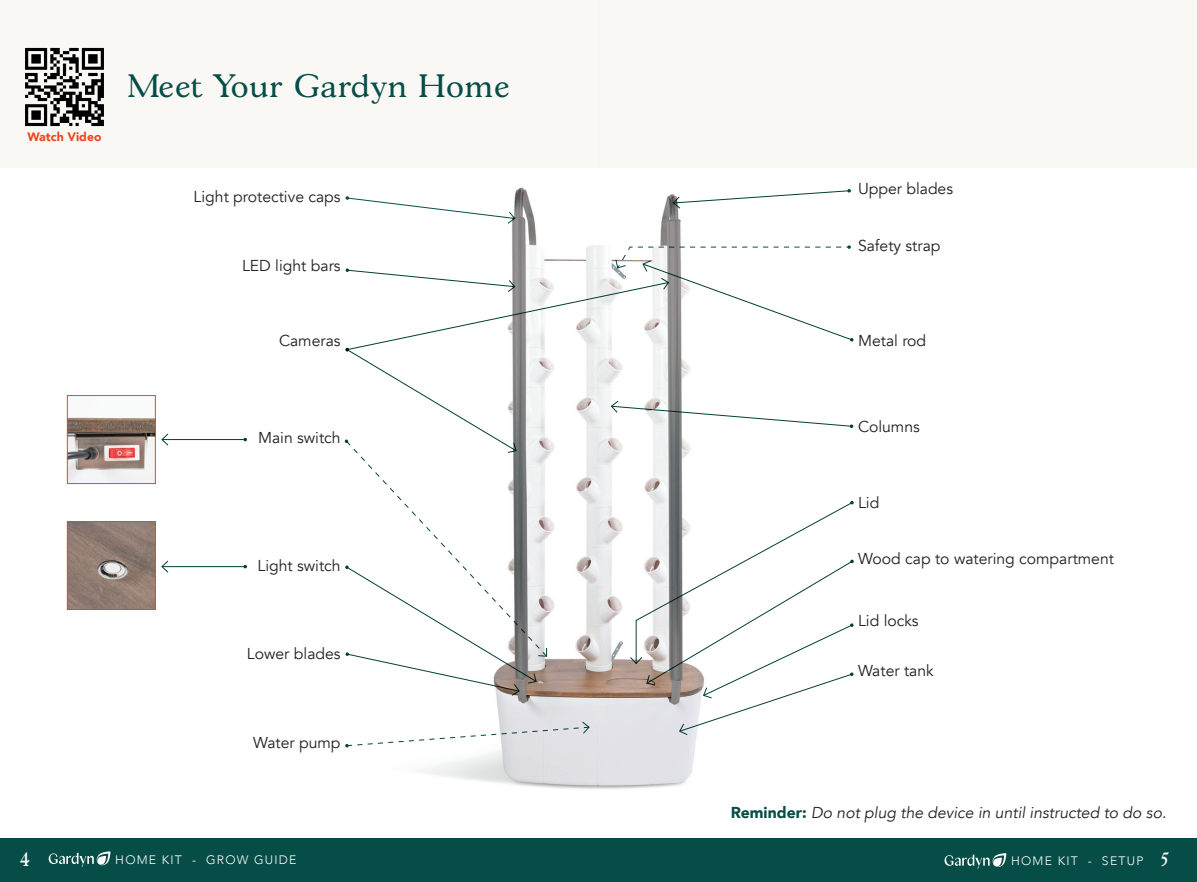
<style>
.page{position:relative;width:1197px;height:882px;background:#fff}
.page>*{position:absolute;margin:0;border:0;box-sizing:border-box;transform-origin:0 0}
.t1{font:31.5px "Gascogne Serial";letter-spacing:.05em;color:#064d47}
.t2{font:19.25px "Gascogne Serial";color:#fff}
.t3{font:15.75px "Avenir";color:#231f20}
.t4{font:italic 15.75px "Avenir";color:#231f20}
.t5{font:300 12.25px "Avenir";letter-spacing:.1em;color:#fff}
.t6{font:900 12.25px "Avenir";color:#eb4721}
.s1{font-weight:900;font-style:normal;color:#064d47}
.s2{font-family:"Gascogne Serial";font-weight:400;font-size:19.25px}
</style>
<div class="page">
<div style="left:0;top:0;width:598px;height:168px;background:#f9f8f5"></div>
<div style="left:0;top:838px;width:1197px;height:44px;background:#064d47"></div>
<svg style="left:49px;top:851px;width:61px;height:16px"></svg>
<svg style="left:945px;top:853px;width:61px;height:16px"></svg>
<div style="left:598px;top:0;width:599px;height:168px;background:#f9f8f5"></div>
<img style="left:344px;top:187px;width:353px;height:602px">
<svg style="left:672px;top:189px;width:179px;height:20px"></svg>
<svg style="left:346px;top:196px;width:170px;height:29px"></svg>
<svg style="left:345px;top:453px;width:203px;height:204px"></svg>
<svg style="left:345px;top:721px;width:245px;height:26px"></svg>
<img style="left:25px;top:47px;width:79px;height:80px">
<svg style="left:345px;top:566px;width:202px;height:131px"></svg>
<img style="left:69px;top:523px;width:85px;height:85px">
<div style="left:67px;top:521px;width:89px;height:89px;border:1px solid #eb4721"></div>
<img style="left:69px;top:417px;width:85px;height:65px">
<div style="left:67px;top:395px;width:89px;height:89px;border:1px solid #eb4721"></div>
<svg style="left:629px;top:501px;width:225px;height:235px"></svg>
<svg style="left:345px;top:245px;width:509px;height:208px"></svg>
<hr style="left:162px;top:439px;width:83px;height:1px;background:#013f37">
<svg style="left:161px;top:433px;width:8px;height:13px"></svg>
<hr style="left:162px;top:566px;width:83px;height:1px;background:#013f37">
<svg style="left:161px;top:560px;width:8px;height:13px"></svg>
<p class="t6" style="left:27px;top:127px;width:76px">Watch Video</p>
<h1 class="t1" style="left:128px;top:67px;width:383px">Meet Your Gardyn Home</h1>
<p class="t3" style="left:194px;top:187px;width:148px">Light protective caps</p>
<p class="t3" style="left:242px;top:257px;width:100px">LED light bars</p>
<p class="t3" style="left:858px;top:180px;width:97px">Upper blades</p>
<p class="t3" style="left:858px;top:236px;width:84px">Safety strap</p>
<p class="t3" style="left:279px;top:331px;width:63px">Cameras</p>
<p class="t3" style="left:858px;top:331px;width:70px">Metal rod</p>
<p class="t3" style="left:258px;top:428px;width:84px">Main switch</p>
<p class="t3" style="left:258px;top:556px;width:85px">Light switch</p>
<p class="t3" style="left:247px;top:644px;width:95px">Lower blades</p>
<p class="t3" style="left:253px;top:734px;width:89px">Water pump</p>
<p class="t3" style="left:858px;top:417px;width:63px">Columns</p>
<p class="t3" style="left:858px;top:493px;width:23px">Lid</p>
<p class="t3" style="left:858px;top:549px;width:258px">Wood cap to watering compartment</p>
<p class="t3" style="left:858px;top:611px;width:62px">Lid locks</p>
<p class="t3" style="left:858px;top:661px;width:77px">Water tank</p>
<p class="t4" style="left:731px;top:803px;width:437px"><span class="s1">Reminder:</span> Do not plug the device in until instructed to do so.</p>
<p class="t2" style="left:20px;top:848px;width:11px">4</p>
<p class="t5" style="left:115px;top:852px;width:183px">HOME KIT - GROW GUIDE</p>
<p class="t5" style="left:1011px;top:854px;width:160px">HOME KIT - SETUP <span class="s2">5</span></p>
</div>
